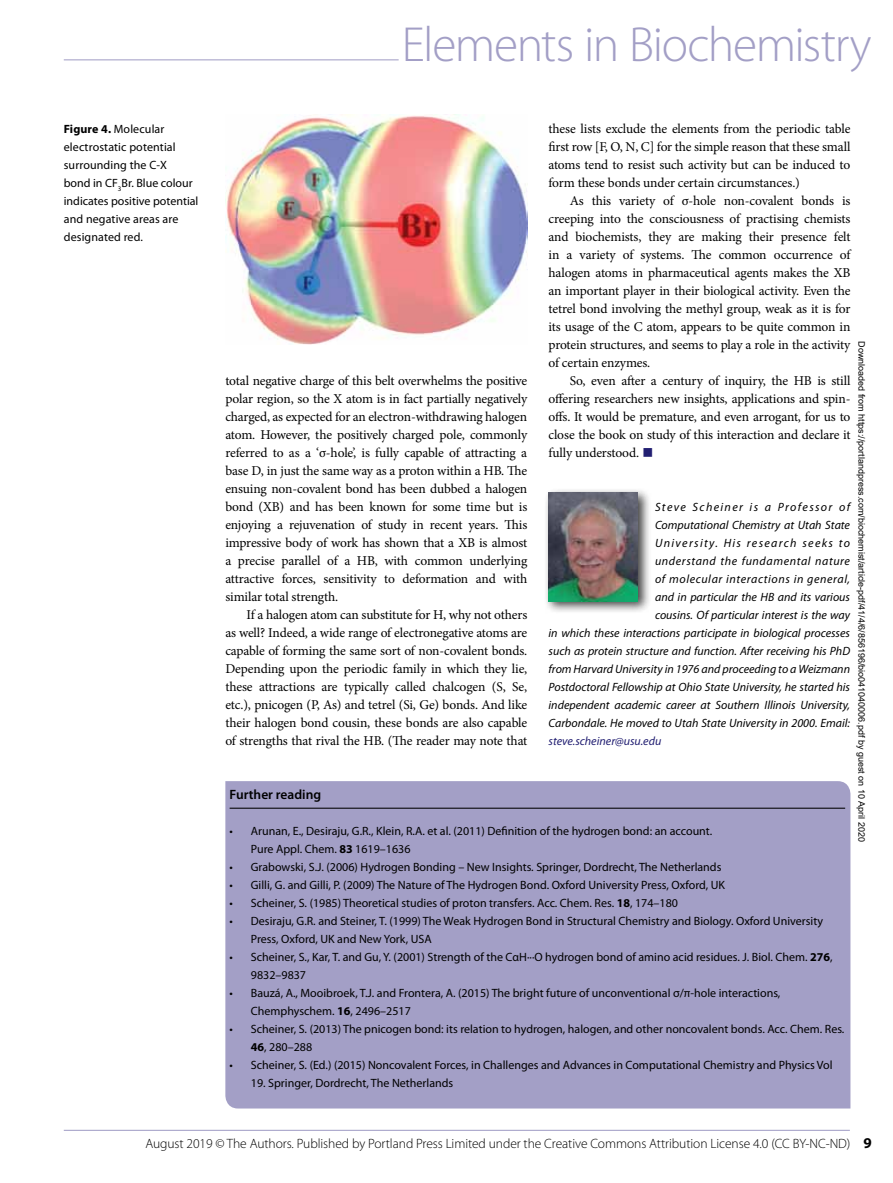
<style>
.page{position:relative;width:893px;height:1183px;background:#fff}
.page>*{position:absolute;margin:0;border:0;box-sizing:border-box;transform-origin:0 0}
.t1{font:300 49.5px "Myriad Pro";letter-spacing:-.03em;color:#a39fc6}
.t2{font:700 30px "Minion Pro";color:#221f72}
.t3{font:13.5px/18px "Minion Pro";letter-spacing:-.01em;color:#000;text-align:justify}
.t4{font:300 13.5px "Myriad Pro";letter-spacing:-.005em;color:#000}
.t5{font:600 13.5px "Myriad Pro";color:#000}
.t6{font:12px/18px "Myriad Pro";color:#000}
.t7{font:italic 12px/18px "Myriad Pro";color:#000;text-align:right}
.t8{font:italic 12px "Myriad Pro";color:#221f72}
.t9{font:9px "Arial";color:#000}
.s1{font-weight:700}
.s2{font-weight:700;font-size:15px}
</style>
<div class="page">
<hr style="left:64px;top:1129px;width:786px;height:1px;background:#a39fc6">
<hr style="left:64px;top:59px;width:335px;height:1px;background:#a39fc6">
<div style="left:225px;top:781px;width:625px;height:327px;background:#a39fc6"></div>
<hr style="left:230px;top:807px;width:615px;height:1px;background:#000">
<div style="left:544px;top:488px;width:107px;height:126px;background:#000;opacity:.75"></div>
<img style="left:549px;top:493px;width:89px;height:108px">
<img style="left:225px;top:115px;width:302px;height:229px">
<p class="t6" style="left:64px;top:119px;width:136px"><span class="s1">Figure 4.</span> Molecular electrostatic potential surrounding the C-X<br>bond in CF<sub>3</sub>Br. Blue colour indicates positive potential and negative areas are designated red.</p>
<h1 class="t1" style="left:402px;top:17px;width:471px">Elements in Biochemistry</h1>
<p class="t3" style="left:549px;top:119px;width:303px">these lists exclude the elements from the periodic table first row [F, O, N, C] for the simple reason that these small atoms tend to resist such activity but can be induced to form these bonds under certain circumstances.)</p>
<p class="t3" style="left:549px;top:191px;width:303px;text-indent:21px">As this variety of σ-hole non-covalent bonds is creeping into the consciousness of practising chemists and biochemists, they are making their presence felt in a variety of systems. The common occurrence of halogen atoms in pharmaceutical agents makes the XB an important player in their biological activity. Even the tetrel bond involving the methyl group, weak as it is for its usage of the C atom, appears to be quite common in protein structures, and seems to play a role in the activity of certain enzymes.</p>
<p class="t3" style="left:549px;top:371px;width:303px;text-indent:21px">So, even after a century of inquiry, the HB is still offering researchers new insights, applications and spin&shy;offs. It would be premature, and even arrogant, for us to close the book on study of this interaction and declare it fully understood.</p>
<p class="t9" style="left:865px;top:341px;width:502px;rotate:90deg">Downloaded from https://portlandpress.com/biochemist/article-pdf/41/4/6/856196/bio041040006.pdf by guest on 10 April 2020</p>
<p class="t3" style="left:225px;top:371px;width:303px">total negative charge of this belt overwhelms the positive polar region, so the X atom is in fact partially negatively charged, as expected for an electron-withdrawing halogen atom. However, the positively charged pole, commonly referred to as a ‘σ-hole’, is fully capable of attracting a base D, in just the same way as a proton within a HB. The ensuing non-covalent bond has been dubbed a halogen bond (XB) and has been known for some time but is enjoying a rejuvenation of study in recent years. This impressive body of work has shown that a XB is almost a precise parallel of a HB, with common underlying attractive forces, sensitivity to deformation and with similar total strength.</p>
<p class="t3" style="left:225px;top:605px;width:303px;text-indent:21px">If a halogen atom can substitute for H, why not others as well? Indeed, a wide range of electronegative atoms are capable of forming the same sort of non-covalent bonds.<br>Depending upon the periodic family in which they lie, these attractions are typically called chalcogen (S, Se, etc.), pnicogen (P, As) and tetrel (Si, Ge) bonds. And like their halogen bond cousin, these bonds are also capable of strengths that rival the HB. (The reader may note that</p>
<h2 class="t2" style="left:642px;top:429px;width:14px">■</h2>
<p class="t7" style="left:549px;top:497px;width:303px">Steve Scheiner is a Professor of<br>Computational Chemistry at Utah State<br>University. His research seeks to<br>understand the fundamental nature<br>of molecular interactions in general,<br>and in particular the HB and its various<br>cousins. Of particular interest is the way<br>in which these interactions participate in biological processes such as protein structure and function. After receiving his PhD from Harvard University in 1976 and proceeding to a Weizmann Postdoctoral Fellowship at Ohio State University, he started his independent academic career at Southern Illinois University, Carbondale. He moved to Utah State University in 2000. Email:</p>
<p class="t8" style="left:549px;top:733px;width:114px">steve.scheiner@usu.edu</p>
<p class="t5" style="left:230px;top:785px;width:93px">Further reading</p>
<p class="t6" style="left:251px;top:821px;width:463px;text-indent:-21px">• Arunan, E., Desiraju, G.R., Klein, R.A. et al. (2011) Definition of the hydrogen bond: an account.<br>Pure Appl. Chem. <span class="s1">83</span> 1619–1636</p>
<p class="t6" style="left:230px;top:857px;width:493px">• Grabowski, S.J. (2006) Hydrogen Bonding – New Insights. Springer, Dordrecht, The Netherlands</p>
<p class="t6" style="left:230px;top:875px;width:497px">• Gilli, G. and Gilli, P. (2009) The Nature of The Hydrogen Bond. Oxford University Press, Oxford, UK</p>
<p class="t6" style="left:230px;top:893px;width:450px">• Scheiner, S. (1985) Theoretical studies of proton transfers. Acc. Chem. Res. <span class="s1">18</span>, 174–180</p>
<p class="t6" style="left:251px;top:911px;width:574px;text-indent:-21px">• Desiraju, G.R. and Steiner, T. (1999) The Weak Hydrogen Bond in Structural Chemistry and Biology. Oxford University<br>Press, Oxford, UK and New York, USA</p>
<p class="t6" style="left:251px;top:947px;width:583px;text-indent:-21px">• Scheiner, S., Kar, T. and Gu, Y. (2001) Strength of the CαH∙∙∙O hydrogen bond of amino acid residues. J. Biol. Chem. <span class="s1">276</span>,<br>9832–9837</p>
<p class="t6" style="left:251px;top:983px;width:531px;text-indent:-21px">• Bauzá, A., Mooibroek, T.J. and Frontera, A. (2015) The bright future of unconventional σ/π-hole interactions,<br>Chemphyschem. <span class="s1">16</span>, 2496–2517</p>
<p class="t6" style="left:251px;top:1019px;width:595px;text-indent:-21px">• Scheiner, S. (2013) The pnicogen bond: its relation to hydrogen, halogen, and other noncovalent bonds. Acc. Chem. Res.<br><span class="s1">46</span>, 280–288</p>
<p class="t6" style="left:230px;top:1055px;width:604px">• Scheiner, S. (Ed.) (2015) Noncovalent Forces, in Challenges and Advances in Computational Chemistry and Physics Vol</p>
<p class="t6" style="left:251px;top:1073px;width:204px">19. Springer, Dordrecht, The Netherlands</p>
<p class="t4" style="left:145px;top:1135px;width:728px">August 2019 © The Authors. Published by Portland Press Limited under the Creative Commons Attribution License 4.0 (CC BY-NC-ND) <span class="s2">9</span></p>
</div>
